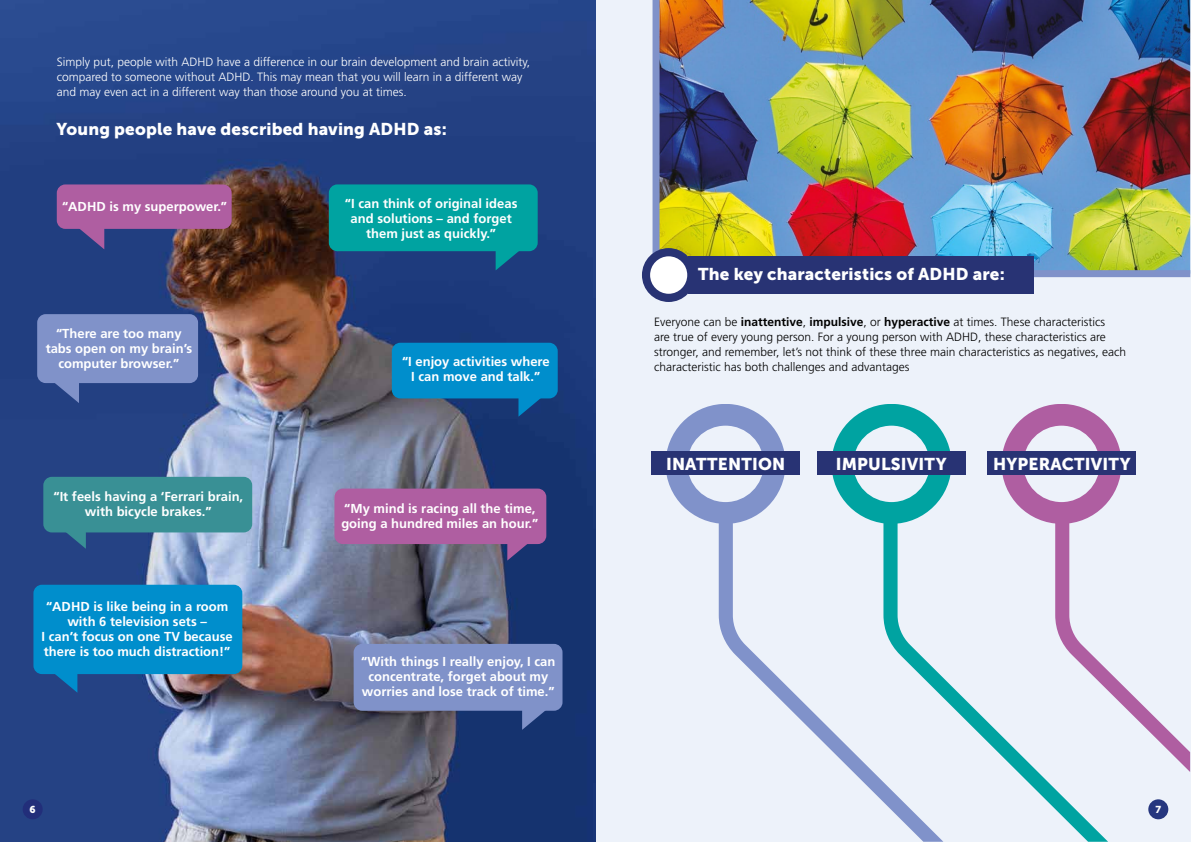
<style>
.page{position:relative;width:1191px;height:842px;background:#fff}
.page>*{position:absolute;margin:0;border:0;box-sizing:border-box;transform-origin:0 0}
.t1{font:17px "Museo Sans 900";letter-spacing:.01em;color:#fff}
.t2{font:700 13px/15px "Frutiger LT Std";color:#fff;text-align:center}
.t3{font:300 12px/15px "Frutiger LT Std";color:#000}
.t4{font:300 12px/15px "Frutiger LT Std";color:#fff}
.t5{font:10px "Museo Sans 900";color:#fff}
.s1{font-weight:700}
</style>
<div class="page">
<div style="left:595px;top:0;width:596px;height:842px;background:#edf2fa"></div>
<div style="left:1148px;top:799px;width:20px;height:20px;background:#26377f;border-radius:50%"></div>
<img style="left:652px;top:0;width:538px;height:277px">
<svg style="left:642px;top:248px;width:53px;height:54px;background:#a7acbe"></svg>
<div style="left:688px;top:256px;width:345px;height:38px;background:#283374"></div>
<svg style="left:943px;top:677px;width:165px;height:165px"></svg>
<svg style="left:666px;top:404px;width:119px;height:120px"></svg>
<div style="left:651px;top:451px;width:148px;height:24px;background:#283374"></div>
<svg style="left:832px;top:404px;width:119px;height:102px"></svg>
<div style="left:817px;top:451px;width:148px;height:24px;background:#283374"></div>
<div style="left:987px;top:451px;width:148px;height:24px;background:#283374"></div>
<svg style="left:718px;top:506px;width:225px;height:336px"></svg>
<svg style="left:1001px;top:404px;width:189px;height:368px"></svg>
<img style="left:0;top:0;width:595px;height:842px">
<div style="left:37px;top:314px;width:161px;height:69px;background:#8092c9;border-radius:8px"></div>
<svg style="left:51px;top:383px;width:28px;height:20px"></svg>
<div style="left:33px;top:585px;width:209px;height:89px;background:#008ecc;border-radius:8px"></div>
<svg style="left:49px;top:674px;width:28px;height:19px"></svg>
<div style="left:43px;top:477px;width:209px;height:55px;background:#399095;border-radius:8px"></div>
<svg style="left:57px;top:532px;width:29px;height:17px"></svg>
<div style="left:57px;top:184px;width:175px;height:45px;background:#af5ea1;border-radius:9px"></div>
<svg style="left:76px;top:228px;width:28px;height:21px"></svg>
<div style="left:329px;top:184px;width:208px;height:67px;background:#00a3a1;border-radius:8px"></div>
<svg style="left:495px;top:251px;width:29px;height:19px"></svg>
<div style="left:334px;top:489px;width:212px;height:55px;background:#af5ea1;border-radius:8px"></div>
<svg style="left:507px;top:544px;width:29px;height:16px"></svg>
<div style="left:392px;top:343px;width:166px;height:55px;background:#008ecc;border-radius:9px"></div>
<svg style="left:518px;top:398px;width:29px;height:19px"></svg>
<div style="left:354px;top:644px;width:208px;height:67px;background:#8092c9;border-radius:8px"></div>
<svg style="left:522px;top:710px;width:28px;height:20px"></svg>
<div style="left:23px;top:799px;width:20px;height:20px;background:#222e7a;border-radius:50%"></div>
<p class="t4" style="left:57px;top:54px;width:475px">Simply put, people with ADHD have a difference in our brain development and brain activity, compared to someone without ADHD. This may mean that you will learn in a different way and may even act in a different way than those around you at times.</p>
<h1 class="t1" style="left:56px;top:119px;width:392px">Young people have described having ADHD as:</h1>
<p class="t2" style="left:62px;top:199px;width:167px">“ADHD is my superpower.”</p>
<p class="t2" style="left:46px;top:326px;width:148px">“There are too many tabs open on my brain’s computer browser.”</p>
<p class="t2" style="left:345px;top:196px;width:174px">“I can think of original ideas and solutions – and forget them just as quickly.”</p>
<p class="t2" style="left:402px;top:354px;width:149px">“I enjoy activities where<br>I can move and talk.”</p>
<p class="t2" style="left:53px;top:489px;width:191px">“It feels having a ‘Ferrari brain, with bicycle brakes.”</p>
<p class="t2" style="left:341px;top:501px;width:198px;text-align:left">“My mind is racing all the time, going a hundred miles an hour.”</p>
<p class="t2" style="left:42px;top:599px;width:193px">“ADHD is like being in a room with 6 television sets –<br>I can’t focus on one TV because there is too much distraction!”</p>
<p class="t5" style="left:30px;top:804px;width:8px">6</p>
<p class="t2" style="left:361px;top:654px;width:196px">“With things I really enjoy, I can concentrate, forget about my worries and lose track of time.”</p>
<h1 class="t1" style="left:698px;top:265px;width:308px">The key characteristics of ADHD are:</h1>
<p class="t3" style="left:654px;top:314px;width:473px">Everyone can be <span class="s1">inattentive</span>, <span class="s1">impulsive</span>, or <span class="s1">hyperactive</span> at times. These characteristics<br>are true of every young person. For a young person with ADHD, these characteristics are stronger, and remember, let’s not think of these three main characteristics as negatives, each characteristic has both challenges and advantages</p>
<h1 class="t1" style="left:666px;top:454px;width:121px">INATTENTION</h1>
<h1 class="t1" style="left:835px;top:454px;width:112px">IMPULSIVITY</h1>
<h1 class="t1" style="left:993px;top:454px;width:139px">HYPERACTIVITY</h1>
<p class="t5" style="left:1155px;top:804px;width:7px">7</p>
</div>
